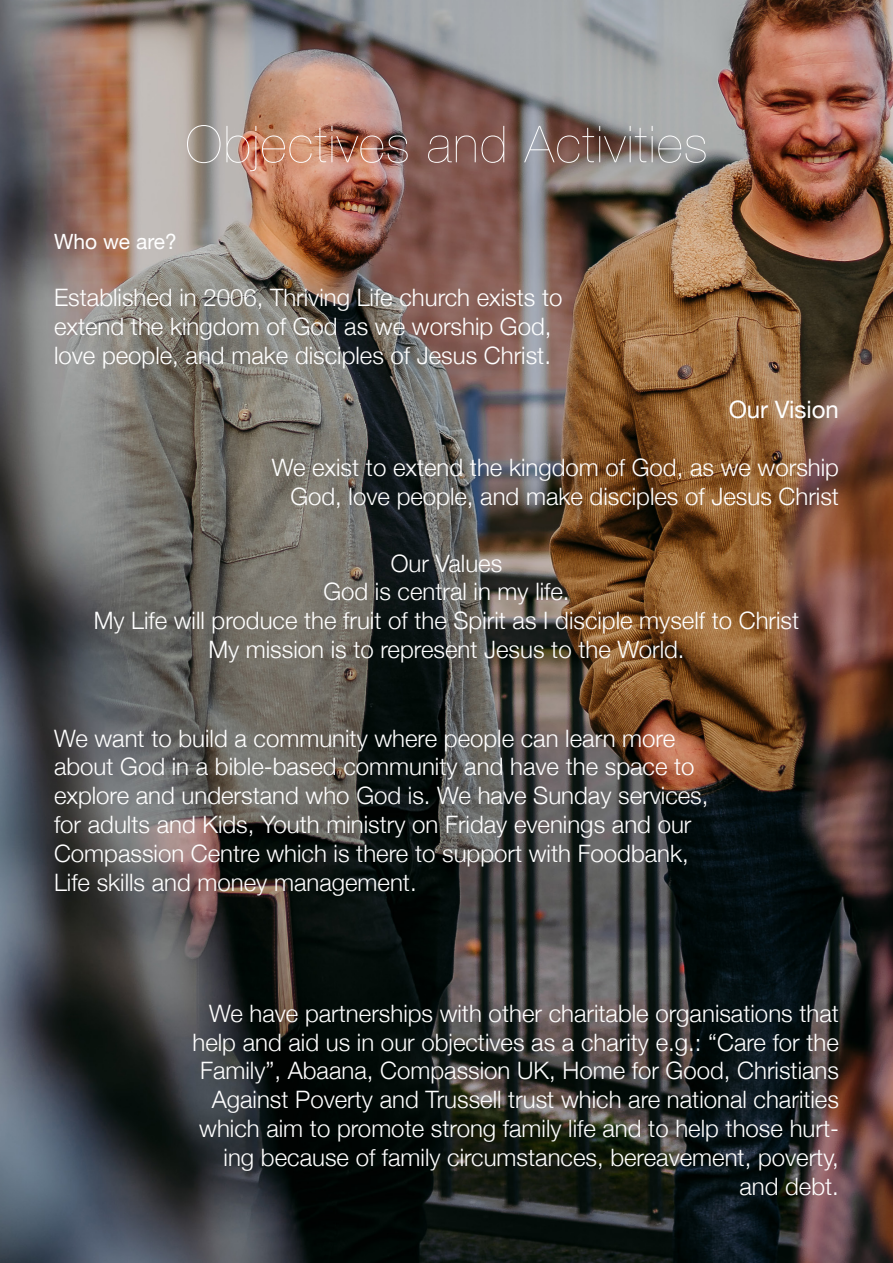
<style>
.page{position:relative;width:893px;height:1263px;background:#fff}
.page>*{position:absolute;margin:0;border:0;box-sizing:border-box;transform-origin:0 0}
.t1{font:200 51px "Helvetica Neue";letter-spacing:.03em;color:#fff}
.t2{font:300 24px/28.8px "Helvetica Neue";color:#fff}
.t3{font:24px "Helvetica Neue";color:#fff}
.t4{font:21px "Helvetica Neue";color:#fff}
</style>
<div class="page">
<img style="left:0;top:0;width:893px;height:1263px">
<p class="t1" style="left:185px;top:105px;width:524px">Objectives and Activities</p>
<p class="t4" style="left:54px;top:226px;width:124px">Who we are?</p>
<p class="t2" style="left:54px;top:281px;width:510px">Established in 2006, Thriving Life church exists to extend the kingdom of God as we worship God, love people, and make disciples of Jesus Christ.</p>
<p class="t3" style="left:729px;top:392px;width:112px">Our Vision</p>
<p class="t2" style="left:272px;top:451px;width:569px;text-align:right">We exist to extend the kingdom of God, as we worship<br>God, love people, and make disciples of Jesus Christ</p>
<p class="t2" style="left:391px;top:547px;width:113px">Our Values</p>
<p class="t2" style="left:323px;top:576px;width:248px">God is central in my life.</p>
<p class="t2" style="left:94px;top:604px;width:707px">My Life will produce the fruit of the Spirit as I disciple myself to Christ</p>
<p class="t2" style="left:208px;top:633px;width:478px">My mission is to represent Jesus to the World.</p>
<p class="t2" style="left:54px;top:722px;width:656px">We want to build a community where people can learn more about God in a bible-based community and have the space to explore and understand who God is. We have Sunday services, for adults and Kids, Youth ministry on Friday evenings and our Compassion Centre which is there to support with Foodbank, Life skills and money management.</p>
<p class="t2" style="left:192px;top:997px;width:648px;text-align:right">We have partnerships with other charitable organisations that help and aid us in our objectives as a charity e.g.: “Care for the Family”, Abaana, Compassion UK, Home for Good, Christians Against Poverty and Trussell trust which are national charities which aim to promote strong family life and to help those hurt&shy;ing because of family circumstances, bereavement, poverty, and debt.</p>
</div>
